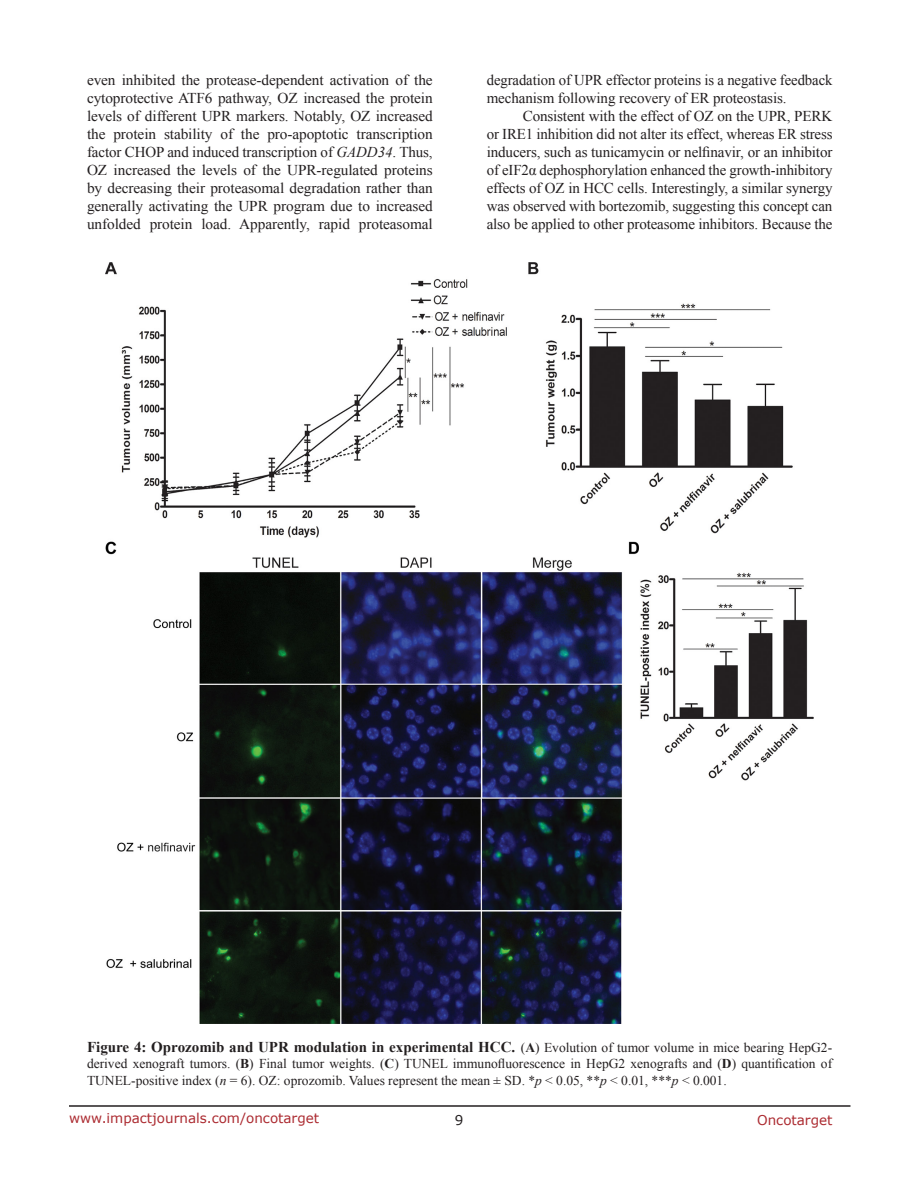
<style>
.page{position:relative;width:918px;height:1188px;background:#fff}
.page>*{position:absolute;margin:0;border:0;box-sizing:border-box;transform-origin:0 0}
.BodyText{font:15px/18px "Times New Roman";letter-spacing:-.005em;color:#231f20;text-align:justify}
.FigureText{font:700 15px "Times New Roman";color:#231f20}
.FigureText-2{font:13.5px/16.5px "Times New Roman";color:#231f20}
.t1{font:13.5px "Verdana";color:#ac2b31}
.t2{font:13.5px "Verdana";color:#231f20}
.s1{font-style:italic}
.s2{font-weight:400;font-size:13.5px}
.s3{font-size:13.5px}
.s4{font-weight:700}
</style>
<div class="page">
<hr style="left:69px;top:1105px;width:781px;height:2px;background:#231f20">
<img style="left:106px;top:262px;width:707px;height:761px">
<p class="BodyText" style="left:87px;top:71px;width:347px">even inhibited the protease-dependent activation of the cytoprotective ATF6 pathway, OZ increased the protein levels of different UPR markers. Notably, OZ increased the protein stability of the pro-apoptotic transcription factor CHOP and induced transcription of <span class="s1">GADD34</span>. Thus, OZ increased the levels of the UPR-regulated proteins by decreasing their proteasomal degradation rather than generally activating the UPR program due to increased unfolded protein load. Apparently, rapid proteasomal</p>
<p class="BodyText" style="left:487px;top:71px;width:347px">degradation of UPR effector proteins is a negative feedback mechanism following recovery of ER proteostasis.</p>
<p class="BodyText" style="left:487px;top:107px;width:347px;text-indent:36px">Consistent with the effect of OZ on the UPR, PERK or IRE1 inhibition did not alter its effect, whereas ER stress inducers, such as tunicamycin or nelfinavir, or an inhibitor of eIF2α dephosphorylation enhanced the growth-inhibitory effects of OZ in HCC cells. Interestingly, a similar synergy was observed with bortezomib, suggesting this concept can also be applied to other proteasome inhibitors. Because the</p>
<p class="FigureText" style="left:87px;top:1036px;width:747px">Figure 4: Oprozomib and UPR modulation in experimental HCC. <span class="s2">(</span><span class="s3">A</span><span class="s2">) Evolution of tumor volume in mice bearing HepG2-</span></p>
<p class="FigureText-2" style="left:87px;top:1055px;width:747px">derived xenograft tumors. (<span class="s4">B</span>) Final tumor weights. (<span class="s4">C</span>) TUNEL immunofluorescence in HepG2 xenografts and (<span class="s4">D</span>) quantification of<br>TUNEL-positive index (<span class="s1">n</span> = 6). OZ: oprozomib. Values represent the mean ± SD. *<span class="s1">p</span> &lt; 0.05, **<span class="s1">p</span> &lt; 0.01, ***<span class="s1">p</span> &lt; 0.001.</p>
<p class="t1" style="left:69px;top:1109px;width:252px">www.impactjournals.com/oncotarget</p>
<p class="t2" style="left:455px;top:1111px;width:10px">9</p>
<p class="t1" style="left:757px;top:1111px;width:77px">Oncotarget</p>
</div>
